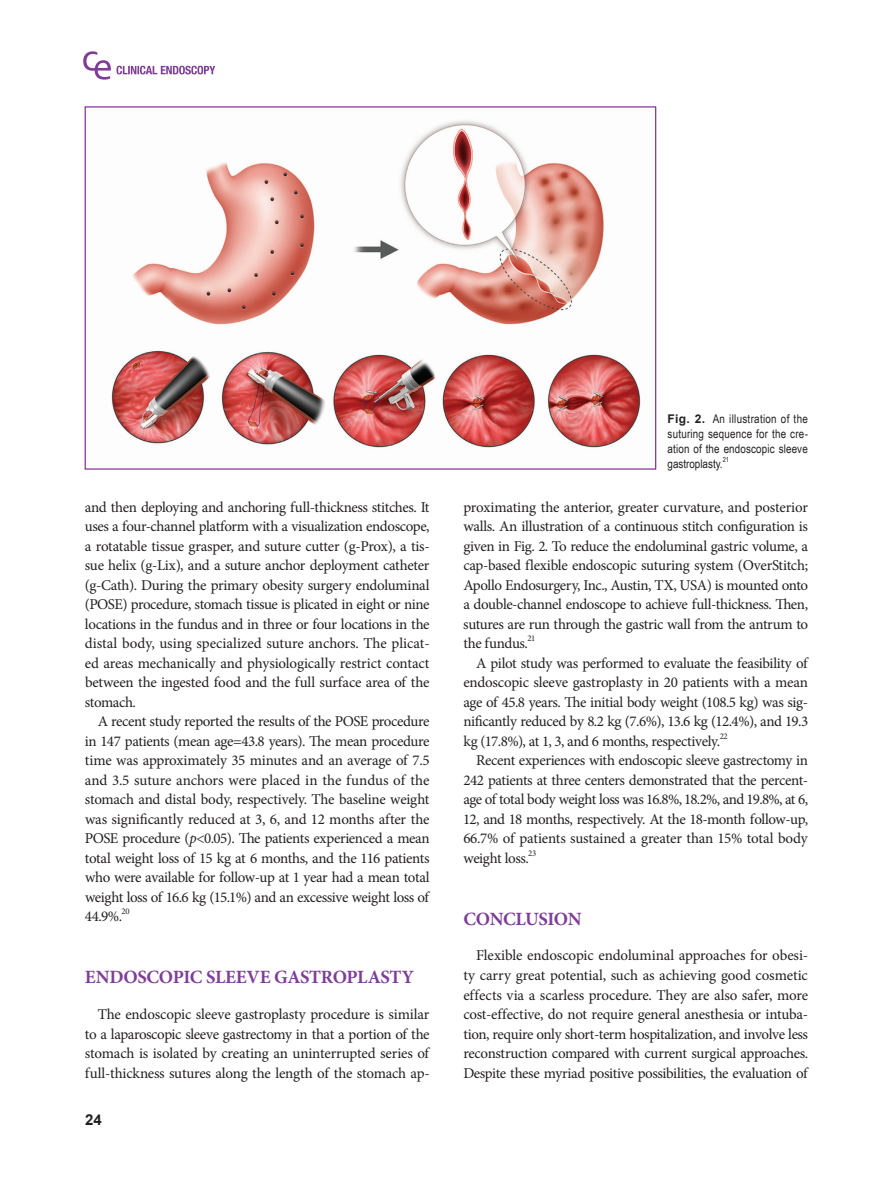
<style>
.page{position:relative;width:893px;height:1191px;background:#fff}
.page>*{position:absolute;margin:0;border:0;box-sizing:border-box;transform-origin:0 0}
.타이틀_서론{font:700 18.75px "Minion Pro";letter-spacing:-.025em;color:#7e3e98}
.본문{font:15px/19.5px "Minion Pro";letter-spacing:-.02em;color:#231f20;text-align:justify}
.t1{font:700 15px "Arial";color:#231f20}
.그림_타이틀{font:12px/15px "Arial Narrow";letter-spacing:.01em;color:#231f20;text-align:justify}
.본문-2{font:8.7px "Minion Pro";letter-spacing:-.035em;color:#231f20}
.그림_타이틀-2{font:7.05px "Arial Narrow";color:#231f20}
.s1{font-style:italic}
.s2{font-family:"Arial";font-weight:700}
</style>
<div class="page">
<svg style="left:117px;top:66px;width:98px;height:8px"></svg>
<svg style="left:83px;top:51px;width:28px;height:29px"></svg>
<img style="left:111px;top:120px;width:530px;height:328px">
<p class="본문" style="left:85px;top:497px;width:346px">and then deploying and anchoring full-thickness stitches. It uses a four-channel platform with a visualization endoscope, a rotatable tissue grasper, and suture cutter (g-Prox), a tis&shy;sue helix (g-Lix), and a suture anchor deployment catheter (g-Cath). During the primary obesity surgery endoluminal (POSE) procedure, stomach tissue is plicated in eight or nine locations in the fundus and in three or four locations in the distal body, using specialized suture anchors. The plicat&shy;ed areas mechanically and physiologically restrict contact between the ingested food and the full surface area of the stomach.</p>
<p class="본문" style="left:85px;top:712px;width:346px;text-indent:13px">A recent study reported the results of the POSE procedure in 147 patients (mean age=43.8 years). The mean procedure time was approximately 35 minutes and an average of 7.5 and 3.5 suture anchors were placed in the fundus of the stomach and distal body, respectively. The baseline weight was significantly reduced at 3, 6, and 12 months after the POSE procedure (<span class="s1">p</span>&lt;0.05). The patients experienced a mean total weight loss of 15 kg at 6 months, and the 116 patients who were available for follow-up at 1 year had a mean total weight loss of 16.6 kg (15.1%) and an excessive weight loss of 44.9%.</p>
<p class="본문-2" style="left:122px;top:906px;width:10px">20</p>
<p class="타이틀_서론" style="left:85px;top:964px;width:330px">ENDOSCOPIC SLEEVE GASTROPLASTY</p>
<p class="본문" style="left:85px;top:1004px;width:346px;text-indent:13px">The endoscopic sleeve gastroplasty procedure is similar to a laparoscopic sleeve gastrectomy in that a portion of the stomach is isolated by creating an uninterrupted series of full-thickness sutures along the length of the stomach ap-</p>
<p class="t1" style="left:85px;top:1109px;width:18px">24</p>
<p class="그림_타이틀" style="left:668px;top:411px;width:142px"><span class="s2">Fig. 2.</span> An illustration of the suturing sequence for the cre&shy;ation of the endoscopic sleeve gastroplasty.</p>
<p class="그림_타이틀-2" style="left:723px;top:454px;width:8px">21</p>
<p class="본문" style="left:463px;top:497px;width:346px">proximating the anterior, greater curvature, and posterior walls. An illustration of a continuous stitch configuration is given in Fig. 2. To reduce the endoluminal gastric volume, a cap-based flexible endoscopic suturing system (OverStitch; Apollo Endosurgery, Inc., Austin, TX, USA) is mounted onto a double-channel endoscope to achieve full-thickness. Then, sutures are run through the gastric wall from the antrum to the fundus.</p>
<p class="본문-2" style="left:527px;top:633px;width:9px">21</p>
<p class="본문" style="left:463px;top:653px;width:346px;text-indent:13px">A pilot study was performed to evaluate the feasibility of endoscopic sleeve gastroplasty in 20 patients with a mean age of 45.8 years. The initial body weight (108.5 kg) was sig&shy;nificantly reduced by 8.2 kg (7.6%), 13.6 kg (12.4%), and 19.3 kg (17.8%), at 1, 3, and 6 months, respectively.</p>
<p class="본문-2" style="left:720px;top:730px;width:10px">22</p>
<p class="본문" style="left:463px;top:751px;width:347px;text-indent:13px">Recent experiences with endoscopic sleeve gastrectomy in 242 patients at three centers demonstrated that the percent&shy;age of total body weight loss was 16.8%, 18.2%, and 19.8%, at 6, 12, and 18 months, respectively. At the 18-month follow-up, 66.7% of patients sustained a greater than 15% total body weight loss.</p>
<p class="본문-2" style="left:528px;top:847px;width:10px">23</p>
<p class="타이틀_서론" style="left:463px;top:905px;width:120px">CONCLUSION</p>
<p class="본문" style="left:463px;top:946px;width:346px;text-indent:13px">Flexible endoscopic endoluminal approaches for obesi&shy;ty carry great potential, such as achieving good cosmetic effects via a scarless procedure. They are also safer, more cost-effective, do not require general anesthesia or intuba&shy;tion, require only short-term hospitalization, and involve less reconstruction compared with current surgical approaches.<br>Despite these myriad positive possibilities, the evaluation of</p>
</div>
